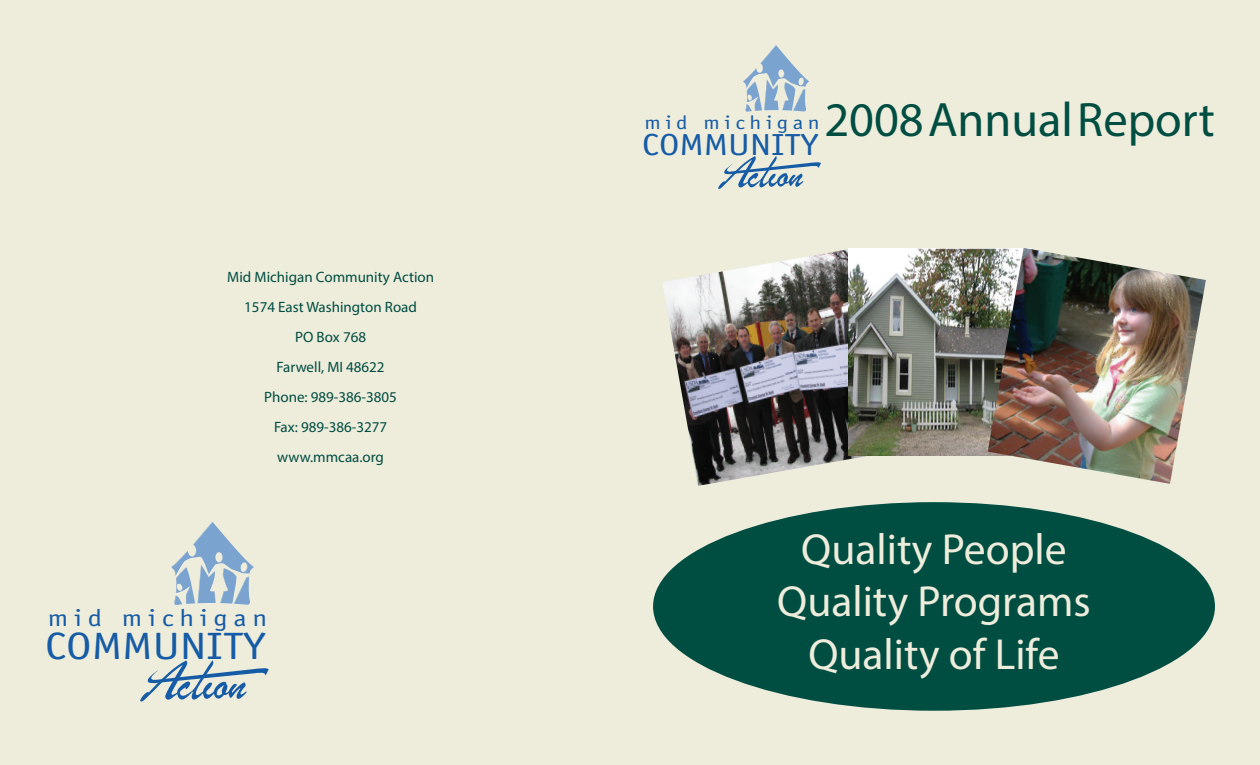
<style>
.page{position:relative;width:1260px;height:765px;background:#fff}
.page>*{position:absolute;margin:0;border:0;box-sizing:border-box;transform-origin:0 0}
.t1{font:48.5px "Myriad Pro";color:#004d42}
.t2{font:43.62px "Myriad Pro";color:#eeecdb}
.t3{font:38.12px "Officina Sans";color:#155ba6;scale:1.2 1}
.t4{font:30.5px "Officina Sans";color:#155ba6;scale:1.2 1}
.t5{font:23.75px "Officina Sans";letter-spacing:.2em;color:#155ba6;scale:1.2 1}
.t6{font:19px "Officina Sans";letter-spacing:.2em;color:#155ba6;scale:1.2 1}
.t7{font:15px "Myriad Pro";color:#004d42}
</style>
<div class="page">
<div style="left:0;top:0;width:630px;height:765px;background:#eeecdb"></div>
<div style="left:630px;top:0;width:630px;height:765px;background:#eeecdb"></div>
<div style="left:653px;top:502px;width:562px;height:209px;background:#004d42;border-radius:50%"></div>
<svg style="left:743px;top:45px;width:66px;height:67px"></svg>
<svg style="left:718px;top:156px;width:103px;height:33px"></svg>
<img style="left:662px;top:249px;width:227px;height:237px">
<img style="left:848px;top:248px;width:140px;height:207px">
<img style="left:988px;top:248px;width:218px;height:236px">
<svg style="left:171px;top:522px;width:83px;height:83px"></svg>
<svg style="left:140px;top:660px;width:129px;height:42px"></svg>
<p class="t7" style="left:227px;top:268px;width:208px">Mid Michigan Community Action</p>
<p class="t7" style="left:244px;top:298px;width:174px">1574 East Washington Road</p>
<p class="t7" style="left:295px;top:328px;width:72px">PO Box 768</p>
<p class="t7" style="left:277px;top:358px;width:110px">Farwell, MI 48622</p>
<p class="t7" style="left:264px;top:388px;width:134px">Phone: 989-386-3805</p>
<p class="t7" style="left:274px;top:418px;width:115px">Fax: 989-386-3277</p>
<p class="t7" style="left:277px;top:448px;width:108px">www.mmcaa.org</p>
<p class="t5" style="left:48px;top:604px;width:184px">mid michigan</p>
<p class="t3" style="left:45px;top:624px;width:185px">COMMUNITY</p>
<p class="t1" style="left:824px;top:90px;width:392px">2008 Annual Report</p>
<p class="t6" style="left:644px;top:111px;width:148px">mid michigan</p>
<p class="t4" style="left:642px;top:127px;width:149px">COMMUNITY</p>
<p class="t2" style="left:801px;top:522px;width:267px">Quality People</p>
<p class="t2" style="left:777px;top:575px;width:315px">Quality Programs</p>
<p class="t2" style="left:808px;top:627px;width:253px">Quality of Life</p>
</div>
